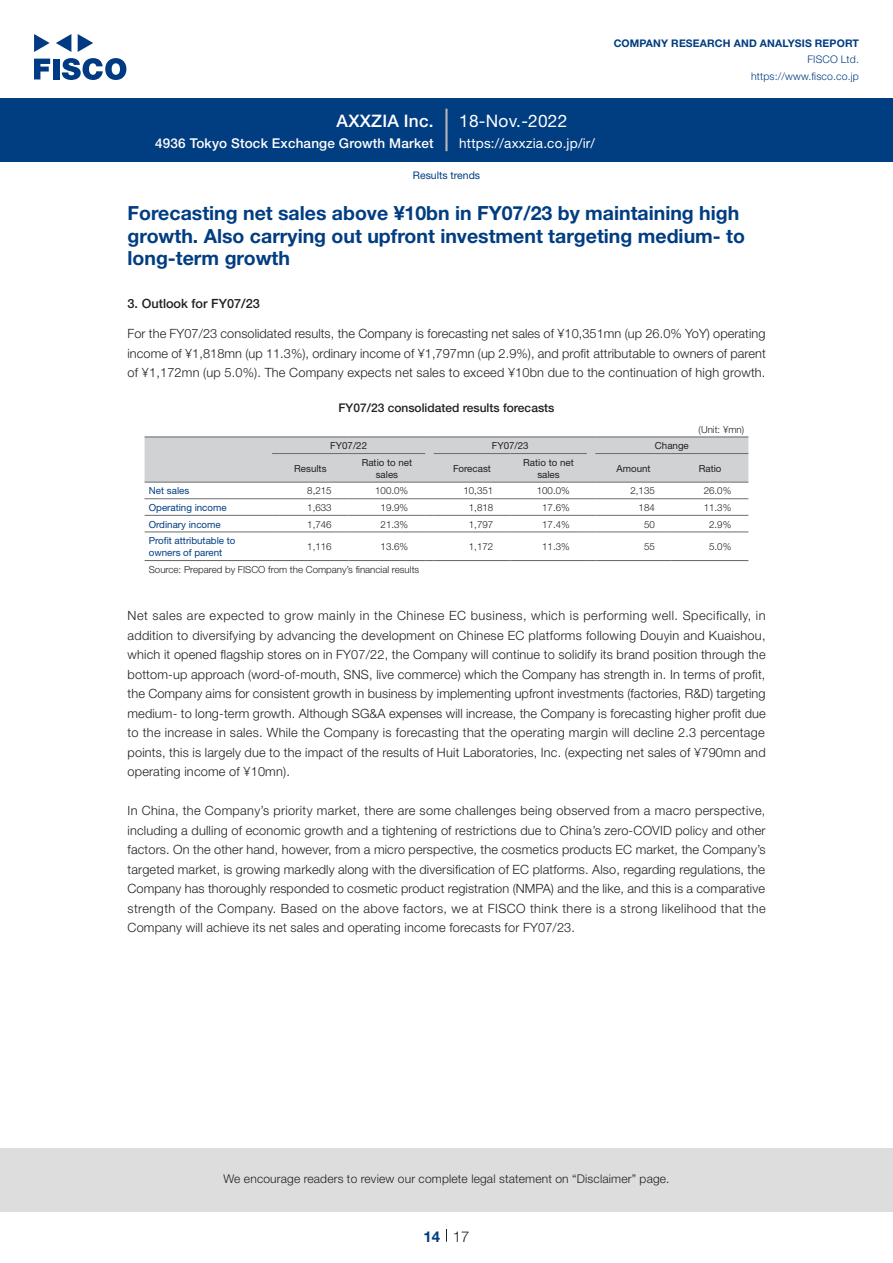
<style>
.page{position:relative;width:893px;height:1263px;background:#fff}
.page>*{position:absolute;margin:0;border:0;box-sizing:border-box;transform-origin:0 0}
.t1{font:700 19.5px/22.5px "Helvetica Neue LT Std";color:#003d81}
.t2{font:17.25px "Helvetica Neue LT Std";letter-spacing:.015em;color:#fff}
.t3{font:500 17.25px "Helvetica Neue LT Std";letter-spacing:.015em;color:#fff}
.t4{font:300 15px "Helvetica Neue LT Std";color:#231f20}
.t5{font:700 15px "Helvetica Neue LT Std";color:#003d81}
.t6{font:500 13.5px "Helvetica Neue LT Std";letter-spacing:.015em;color:#fff}
.t7{font:13.5px "Helvetica Neue LT Std";letter-spacing:.015em;color:#fff}
.t8{font:300 12.75px/19.5px "Helvetica Neue LT Std";letter-spacing:.015em;color:#231f20;text-align:justify}
.t9{font:500 12.75px "Helvetica Neue LT Std";color:#231f20}
.t10{font:300 12px "Helvetica Neue LT Std";letter-spacing:.015em;color:#231f20}
.t11{font:500 12px "Helvetica Neue LT Std";color:#231f20}
.t12{font:700 10.5px "Helvetica Neue LT Std";letter-spacing:.015em;color:#003d81}
.t13{font:300 10.5px/16.5px "Helvetica Neue LT Std";letter-spacing:.015em;color:#003d81;text-align:right}
.t14{font:10.5px "Helvetica Neue LT Std";color:#003d81}
.t15{font:300 9.75px "Helvetica Neue LT Std";color:#231f20}
.t16{font:9.75px/16.6px "Helvetica Neue LT Std";color:#231f20}
.t17{font:9.75px/16.6px "Helvetica Neue LT Std";color:#003d81}
</style>
<div class="page">
<div style="left:0;top:1148px;width:893px;height:64px;background:#ddd"></div>
<svg style="left:34px;top:59px;width:16px;height:20px"></svg>
<div style="left:53px;top:59px;width:6px;height:20px;background:#003a83"></div>
<svg style="left:62px;top:58px;width:64px;height:22px"></svg>
<svg style="left:34px;top:34px;width:16px;height:18px"></svg>
<svg style="left:78px;top:34px;width:15px;height:18px"></svg>
<svg style="left:56px;top:34px;width:15px;height:18px"></svg>
<div style="left:0;top:98px;width:893px;height:64px;background:#003d81"></div>
<hr style="left:445px;top:109px;width:3px;height:42px;background:#b5b5b6">
<svg style="left:446px;top:1229px;width:1px;height:13px"></svg>
<hr style="left:145px;top:498px;width:127px;height:1px;background:#6c6d70">
<hr style="left:272px;top:498px;width:77px;height:1px;background:#6c6d70">
<hr style="left:349px;top:498px;width:76px;height:1px;background:#6c6d70">
<hr style="left:434px;top:498px;width:76px;height:1px;background:#6c6d70">
<hr style="left:510px;top:498px;width:77px;height:1px;background:#6c6d70">
<hr style="left:595px;top:498px;width:77px;height:1px;background:#6c6d70">
<hr style="left:672px;top:498px;width:76px;height:1px;background:#6c6d70">
<hr style="left:145px;top:515px;width:127px;height:1px;background:#6c6d70">
<hr style="left:272px;top:515px;width:77px;height:1px;background:#6c6d70">
<hr style="left:349px;top:515px;width:76px;height:1px;background:#6c6d70">
<hr style="left:434px;top:515px;width:76px;height:1px;background:#6c6d70">
<hr style="left:510px;top:515px;width:77px;height:1px;background:#6c6d70">
<hr style="left:595px;top:515px;width:77px;height:1px;background:#6c6d70">
<hr style="left:672px;top:515px;width:76px;height:1px;background:#6c6d70">
<hr style="left:145px;top:532px;width:127px;height:1px;background:#6c6d70">
<hr style="left:272px;top:532px;width:77px;height:1px;background:#6c6d70">
<hr style="left:349px;top:532px;width:76px;height:1px;background:#6c6d70">
<hr style="left:434px;top:532px;width:76px;height:1px;background:#6c6d70">
<hr style="left:510px;top:532px;width:77px;height:1px;background:#6c6d70">
<hr style="left:595px;top:532px;width:77px;height:1px;background:#6c6d70">
<hr style="left:672px;top:532px;width:76px;height:1px;background:#6c6d70">
<svg style="left:145px;top:436px;width:603px;height:47px;background:#cbccce"></svg>
<hr style="left:595px;top:436px;width:77px;height:1px;background:#6c6d70">
<hr style="left:672px;top:436px;width:76px;height:1px;background:#6c6d70">
<hr style="left:145px;top:560px;width:127px;height:1px;background:#6c6d70">
<hr style="left:272px;top:560px;width:77px;height:1px;background:#6c6d70">
<hr style="left:349px;top:560px;width:76px;height:1px;background:#6c6d70">
<hr style="left:434px;top:560px;width:76px;height:1px;background:#6c6d70">
<hr style="left:510px;top:560px;width:77px;height:1px;background:#6c6d70">
<hr style="left:595px;top:560px;width:77px;height:1px;background:#6c6d70">
<hr style="left:672px;top:560px;width:76px;height:1px;background:#6c6d70">
<h2 class="t3" style="left:337px;top:110px;width:99px">AXXZIA Inc.</h2>
<p class="t6" style="left:155px;top:135px;width:280px">4936 Tokyo Stock Exchange Growth Market</p>
<h2 class="t2" style="left:459px;top:110px;width:110px">18-Nov.-2022</h2>
<p class="t7" style="left:459px;top:135px;width:137px">https://axxzia. c o j p. /i r/</p>
<p class="t12" style="left:614px;top:37px;width:247px">COMPANY RESEARCH AND ANALYSIS REPORT</p>
<p class="t13" style="left:751px;top:51px;width:109px">FISCO Ltd. https://www.fisco.co j p.</p>
<p class="t14" style="left:413px;top:169px;width:69px">Results trends</p>
<h1 class="t1" style="left:128px;top:202px;width:619px">Forecasting net sales above ¥10bn in FY07/23 by maintaining high growth. Also carrying out upfront investment targeting medium- to long-term growth</h1>
<p class="t9" style="left:128px;top:296px;width:134px">3. Outlook for FY07/23</p>
<p class="t8" style="left:128px;top:324px;width:640px">For the FY07/23 consolidated results, the Company is forecasting net sales of ¥10,351mn (up 26.0% YoY) operating income of ¥1,818mn (up 11.3% ,) ordinary income of ¥1,797mn (up 2.9% ,) and profit attributable to owners of parent of ¥1,172mn (up 5.0% .) The Company expects net sales to exceed ¥10bn due to the continuation of high growth.</p>
<p class="t11" style="left:339px;top:400px;width:217px">FY07/23 consolidated results forecasts</p>
<p class="t15" style="left:699px;top:423px;width:47px">(Unit ¥: mn(</p>
<p class="t16" style="left:655px;top:437px;width:35px">Change</p>
<p class="t16" style="left:362px;top:437px;width:52px;text-indent:-31px">FY07/22<br>Ratio to net</p>
<p class="t16" style="left:492px;top:437px;width:38px">FY07/23</p>
<p class="t16" style="left:523px;top:454px;width:52px">Ratio to net</p>
<p class="t16" style="left:294px;top:460px;width:34px">Results</p>
<p class="t16" style="left:453px;top:460px;width:39px">Forecast</p>
<p class="t16" style="left:616px;top:460px;width:36px">Amount</p>
<p class="t16" style="left:699px;top:460px;width:24px">Ratio</p>
<p class="t16" style="left:376px;top:466px;width:24px">sales</p>
<p class="t16" style="left:537px;top:466px;width:24px">sales</p>
<p class="t17" style="left:149px;top:483px;width:42px">Net sales</p>
<p class="t17" style="left:149px;top:499px;width:79px">Operating income</p>
<p class="t15" style="left:307px;top:485px;width:26px">8,215</p>
<p class="t15" style="left:307px;top:502px;width:26px">1,633</p>
<p class="t15" style="left:375px;top:485px;width:35px">100.0%</p>
<p class="t15" style="left:381px;top:502px;width:29px">19.9%</p>
<p class="t15" style="left:463px;top:485px;width:31px">10,351</p>
<p class="t15" style="left:469px;top:502px;width:26px">1,818</p>
<p class="t15" style="left:537px;top:485px;width:35px">100.0%</p>
<p class="t15" style="left:542px;top:502px;width:29px">17.6%</p>
<p class="t15" style="left:630px;top:485px;width:26px">2,135</p>
<p class="t15" style="left:639px;top:502px;width:18px">184</p>
<p class="t15" style="left:704px;top:485px;width:29px">26.0%</p>
<p class="t15" style="left:704px;top:502px;width:29px">11.3%</p>
<p class="t17" style="left:149px;top:516px;width:88px">Ordinary income<br>Profit attributable to</p>
<p class="t15" style="left:381px;top:518px;width:29px">21.3%</p>
<p class="t15" style="left:542px;top:518px;width:29px">17.4%</p>
<p class="t15" style="left:709px;top:518px;width:24px">2.9%</p>
<p class="t15" style="left:307px;top:518px;width:26px">1,746</p>
<p class="t15" style="left:469px;top:518px;width:26px">1,797</p>
<p class="t15" style="left:644px;top:518px;width:12px">50</p>
<p class="t15" style="left:381px;top:541px;width:29px">13.6%</p>
<p class="t15" style="left:542px;top:541px;width:29px">11.3%</p>
<p class="t15" style="left:709px;top:541px;width:24px">5.0%</p>
<p class="t15" style="left:307px;top:541px;width:26px">1,116</p>
<p class="t15" style="left:469px;top:541px;width:26px">1,172</p>
<p class="t15" style="left:644px;top:541px;width:12px">55</p>
<p class="t17" style="left:149px;top:544px;width:75px">owners of parent</p>
<p class="t15" style="left:149px;top:563px;width:272px">Source: Prepared by FISCO from the Company s’ financial results</p>
<p class="t8" style="left:128px;top:606px;width:640px">Net sales are expected to grow mainly in the Chinese EC business, which is performing well. Specifically in, addition to diversifying by advancing the development on Chinese EC platforms following Douyin and Kuaishou, which it opened flagship stores on in FY07/22, the Company will continue to solidify its brand position through the bottom-up approach (word-of-mouth, SNS, live commerce) which the Company has strength in In. terms of profit, the Company aims for consistent growth in business by implementing upfront investments (factories R, &amp;D) targeting medium to- long-term growth. Although SG&amp;A expenses will increase, the Company is forecasting higher profit due to the increase in sales. While the Company is forecasting that the operating margin will decline 2.3 percentage points, this is largely due to the impact of the results of Huit Laboratories, Inc (. expecting net sales of ¥790mn and operating income of ¥10mn .(</p>
<p class="t8" style="left:128px;top:801px;width:640px">In China, the Company s’ priority market, there are some challenges being observed from a macro perspective, including a dulling of economic growth and a tightening of restrictions due to China s’ zero-COVID policy and other factors. On the other hand, however, from a micro perspective, the cosmetics products EC market, the Company s’ targeted market is, growing markedly along with the diversification of EC platforms. Also, regarding regulations, the Company has thoroughly responded to cosmetic product registration (NMPA) and the like, and this is a comparative strength of the Company. Based on the above factors, we at FISCO think there is a strong likelihood that the Company will achieve its net sales and operating income forecasts for FY07/23.</p>
<p class="t10" style="left:223px;top:1171px;width:448px">We encourage readers to review our complete legal statement on “Disclaimer” page.</p>
<p class="t5" style="left:423px;top:1227px;width:18px">14</p>
<p class="t4" style="left:453px;top:1227px;width:18px">17</p>
</div>
